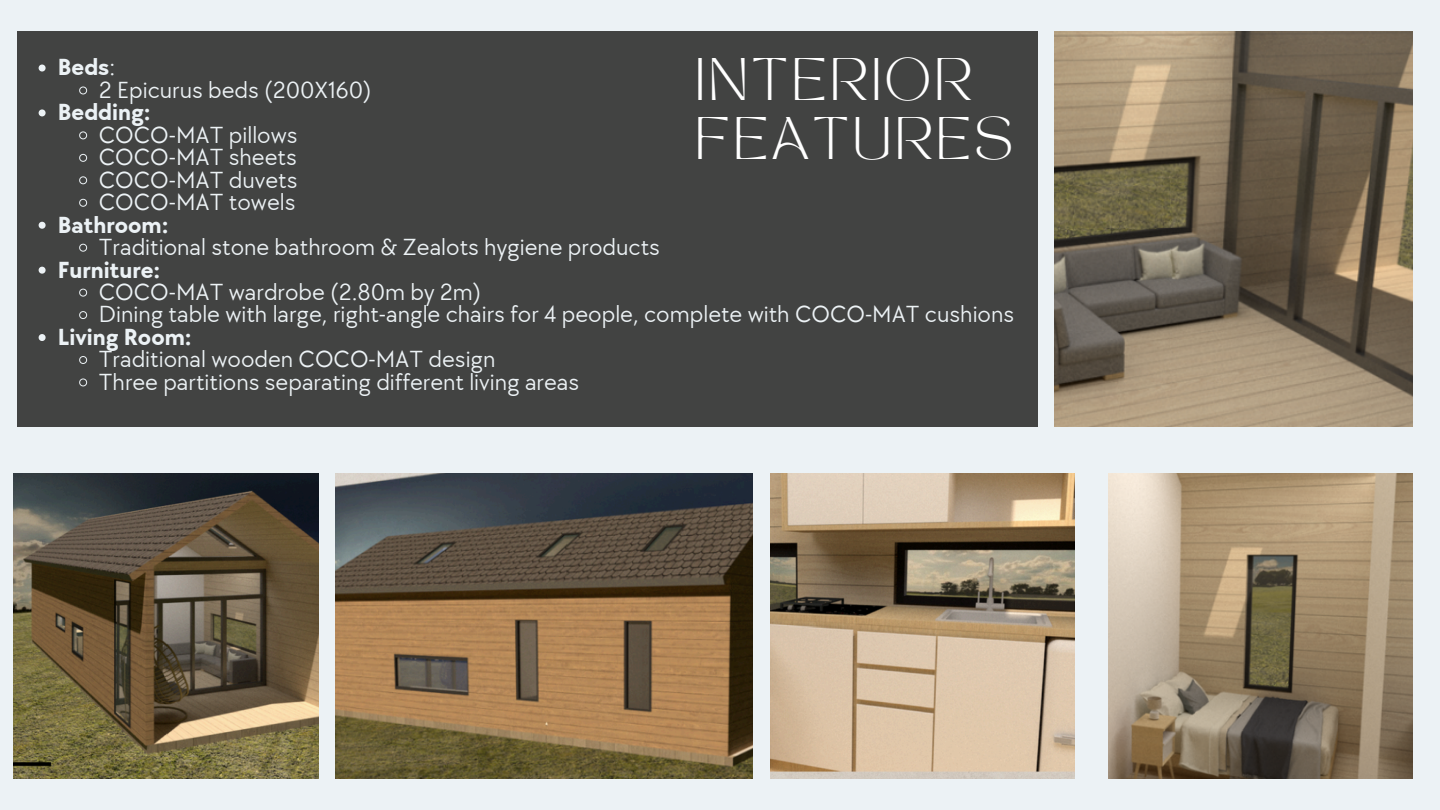
<style>
.page{position:relative;width:1440px;height:810px;background:#ecf2f5}
.page>*{position:absolute;margin:0;border:0;box-sizing:border-box;transform-origin:0 0}
.t1{font:42px/58.5px "TAN MONCHERI Regular";letter-spacing:.08em;color:#fff}
.t2{font:24.1px "TT Chocolates";color:#ecf2f5}
.t3{font:700 24.1px "TT Chocolates";color:#ecf2f5}
.s1{font-weight:400}
</style>
<div class="page">
<img style="left:1054px;top:31px;width:359px;height:395px">
<img style="left:1108px;top:474px;width:305px;height:304px">
<img style="left:770px;top:474px;width:305px;height:304px">
<img style="left:14px;top:474px;width:304px;height:304px">
<img style="left:335px;top:474px;width:418px;height:304px">
<div style="left:17px;top:31px;width:1021px;height:395px;background:#424342"></div>
<svg style="left:39px;top:65px;width:7px;height:7px"></svg>
<svg style="left:79px;top:86px;width:9px;height:9px"></svg>
<svg style="left:39px;top:109px;width:7px;height:7px"></svg>
<svg style="left:79px;top:131px;width:9px;height:9px"></svg>
<svg style="left:79px;top:153px;width:9px;height:9px"></svg>
<svg style="left:79px;top:176px;width:9px;height:9px"></svg>
<svg style="left:79px;top:198px;width:9px;height:9px"></svg>
<svg style="left:39px;top:222px;width:7px;height:7px"></svg>
<svg style="left:79px;top:243px;width:9px;height:9px"></svg>
<svg style="left:39px;top:267px;width:7px;height:7px"></svg>
<svg style="left:79px;top:288px;width:9px;height:9px"></svg>
<svg style="left:79px;top:311px;width:9px;height:8px"></svg>
<svg style="left:39px;top:334px;width:7px;height:7px"></svg>
<svg style="left:79px;top:356px;width:9px;height:8px"></svg>
<svg style="left:79px;top:378px;width:9px;height:9px"></svg>
<p class="t1" style="left:695px;top:58px;width:319px">INTERIOR<br>FEATURES</p>
<p class="t3" style="left:58px;top:54px;width:59px">Beds<span class="s1">:</span></p>
<p class="t2" style="left:99px;top:76px;width:274px">2 Epicurus beds (200X160)</p>
<p class="t3" style="left:58px;top:99px;width:94px">Bedding:</p>
<p class="t2" style="left:99px;top:121px;width:200px">COCO-MAT pillows</p>
<p class="t2" style="left:99px;top:144px;width:199px">COCO-MAT sheets</p>
<p class="t2" style="left:99px;top:166px;width:200px">COCO-MAT duvets</p>
<p class="t2" style="left:99px;top:188px;width:198px">COCO-MAT towels</p>
<p class="t3" style="left:58px;top:211px;width:112px">Bathroom:</p>
<p class="t2" style="left:99px;top:233px;width:563px">Traditional stone bathroom &amp; Zealots hygiene products</p>
<p class="t3" style="left:58px;top:256px;width:104px">Furniture:</p>
<h1 class="t2" style="left:99px;top:278px;width:384px">COCO-MAT wardrobe (2.80m by 2m)</h1>
<p class="t2" style="left:99px;top:301px;width:917px">Dining table with large, right-angle chairs for 4 people, complete with COCO-MAT cushions</p>
<p class="t3" style="left:58px;top:323px;width:135px">Living Room:</p>
<p class="t2" style="left:99px;top:346px;width:398px">Traditional wooden COCO-MAT design</p>
<p class="t2" style="left:99px;top:368px;width:482px">Three partitions separating different living areas</p>
</div>
